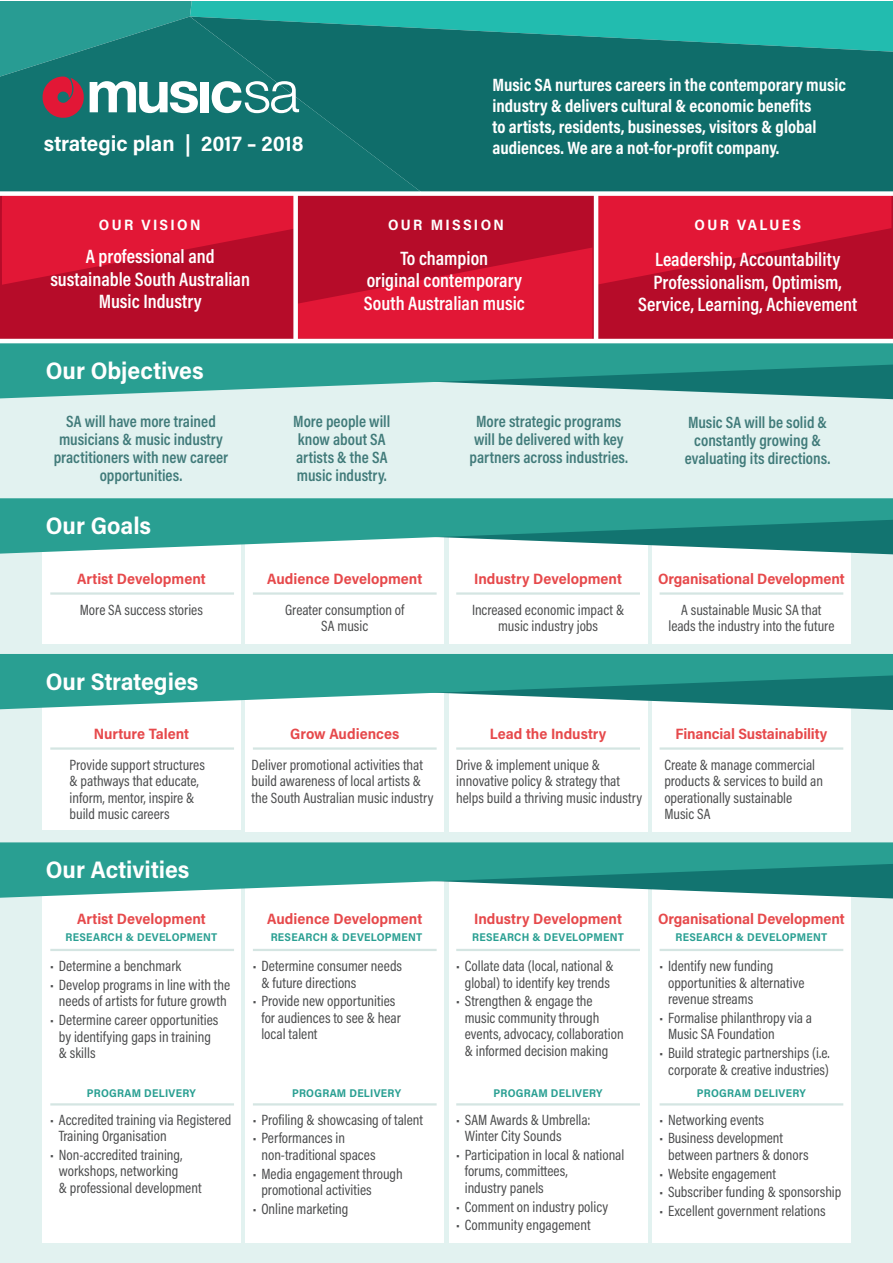
<style>
.page{position:relative;width:893px;height:1263px;background:#fff}
.page>*{position:absolute;margin:0;border:0;box-sizing:border-box;transform-origin:0 0}
.t1{font:700 24px "Acumin Pro Semi Cond";color:#fff}
.t2{font:700 21.45px "Acumin Pro Semi Cond";color:#fff}
.t3{font:600 19.5px/22.5px "Acumin Pro Cond";color:#fff;text-align:center}
.t4{font:700 18px/21px "Acumin Pro Cond";color:#fff}
.t5{font:600 16.5px/18px "Acumin Pro Cond";color:#417b7a;text-align:center}
.t6{font:15px/16.5px "Acumin Pro Cond";color:#4b4c4d}
.t7{font:700 15px "Acumin Pro Semi Cond";color:#e6494b}
.t8{font:700 15px "Acumin Pro Semi Cond";letter-spacing:.155em;color:#fff}
.t9{font:700 11.25px "Acumin Pro Semi Cond";letter-spacing:.02em;color:#299f92}
</style>
<div class="page">
<div style="left:0;top:108px;width:892px;height:1155px;background:#e2f2f0"></div>
<div style="left:42px;top:880px;width:198px;height:363px;background:#fff"></div>
<div style="left:246px;top:880px;width:198px;height:363px;background:#fff"></div>
<div style="left:449px;top:880px;width:198px;height:363px;background:#fff"></div>
<div style="left:652px;top:880px;width:198px;height:363px;background:#fff"></div>
<div style="left:422px;top:118px;width:470px;height:73px;background:#0f6d6a"></div>
<div style="left:0;top:118px;width:422px;height:73px;background:#127470"></div>
<svg style="left:0;top:1px;width:892px;height:117px;background:#208782"></svg>
<svg style="left:1px;top:196px;width:890px;height:143px;background:#c8112e"></svg>
<svg style="left:0;top:343px;width:892px;height:56px;background:#43a59b"></svg>
<div style="left:0;top:191px;width:892px;height:5px;background:#fff"></div>
<hr style="left:0;top:339px;width:892px;height:4px;background:#fff">
<div style="left:293px;top:194px;width:5px;height:148px;background:#fff"></div>
<hr style="left:594px;top:194px;width:4px;height:148px;background:#fff">
<div style="left:42px;top:517px;width:198px;height:126px;background:#fff"></div>
<div style="left:246px;top:517px;width:198px;height:126px;background:#fff"></div>
<div style="left:449px;top:517px;width:198px;height:126px;background:#fff"></div>
<div style="left:652px;top:517px;width:198px;height:126px;background:#fff"></div>
<hr style="left:50px;top:592px;width:184px;height:3px;background:#d4e5e2">
<hr style="left:253px;top:592px;width:184px;height:3px;background:#d4e5e2">
<hr style="left:456px;top:592px;width:184px;height:3px;background:#d4e5e2">
<hr style="left:660px;top:592px;width:183px;height:3px;background:#d4e5e2">
<svg style="left:0;top:498px;width:892px;height:56px;background:#46a79d"></svg>
<div style="left:43px;top:664px;width:198px;height:166px;background:#fff"></div>
<div style="left:246px;top:675px;width:198px;height:156px;background:#fff"></div>
<div style="left:449px;top:675px;width:198px;height:156px;background:#fff"></div>
<div style="left:652px;top:675px;width:198px;height:156px;background:#fff"></div>
<hr style="left:50px;top:747px;width:184px;height:3px;background:#d4e5e2">
<hr style="left:253px;top:747px;width:184px;height:3px;background:#d4e5e2">
<hr style="left:456px;top:747px;width:184px;height:3px;background:#d4e5e2">
<hr style="left:660px;top:747px;width:183px;height:3px;background:#d4e5e2">
<svg style="left:0;top:654px;width:892px;height:56px;background:#46a79d"></svg>
<hr style="left:50px;top:949px;width:184px;height:2px;background:#d4e5e2">
<hr style="left:253px;top:949px;width:184px;height:2px;background:#d4e5e2">
<hr style="left:456px;top:949px;width:184px;height:2px;background:#d4e5e2">
<hr style="left:660px;top:949px;width:183px;height:2px;background:#d4e5e2">
<hr style="left:50px;top:1103px;width:184px;height:2px;background:#d4e5e2">
<hr style="left:253px;top:1103px;width:184px;height:2px;background:#d4e5e2">
<hr style="left:456px;top:1103px;width:184px;height:2px;background:#d4e5e2">
<hr style="left:660px;top:1103px;width:183px;height:2px;background:#d4e5e2">
<svg style="left:0;top:842px;width:892px;height:56px;background:#46a79d"></svg>
<h2 class="t2" style="left:44px;top:128px;width:261px">strategic plan | 2017 – 2018</h2>
<p class="t4" style="left:492px;top:74px;width:355px">Music SA nurtures careers in the contemporary music industry &amp; delivers cultural &amp; economic benefits<br>to artists, residents, businesses, visitors &amp; global audiences. We are a not-for-profit company.</p>
<p class="t8" style="left:99px;top:215px;width:103px">OUR VISION</p>
<p class="t8" style="left:388px;top:215px;width:117px">OUR MISSION</p>
<p class="t8" style="left:694px;top:215px;width:108px">OUR VALUES</p>
<h3 class="t3" style="left:50px;top:245px;width:201px">A professional and sustainable South Australian<br>Music Industry</h3>
<h3 class="t3" style="left:364px;top:246px;width:162px">To champion<br>original contemporary<br>South Australian music</h3>
<h3 class="t3" style="left:638px;top:248px;width:220px">Leadership, Accountability<br>Professionalism, Optimism,<br>Service, Learning, Achievement</h3>
<h1 class="t1" style="left:46px;top:354px;width:159px">Our Objectives</h1>
<p class="t5" style="left:54px;top:412px;width:176px">SA will have more trained musicians &amp; music industry practitioners with new career opportunities.</p>
<p class="t5" style="left:293px;top:412px;width:98px;text-align:left">More people will know about SA artists &amp; the SA music industry.</p>
<p class="t5" style="left:469px;top:412px;width:160px">More strategic programs will be delivered with key partners across industries.</p>
<p class="t5" style="left:685px;top:413px;width:147px">Music SA will be solid &amp; constantly growing &amp; evaluating its directions.</p>
<h1 class="t1" style="left:46px;top:509px;width:107px">Our Goals</h1>
<p class="t7" style="left:77px;top:568px;width:130px">Artist Development</p>
<p class="t6" style="left:80px;top:601px;width:125px">More SA success stories</p>
<h1 class="t1" style="left:46px;top:665px;width:154px">Our Strategies</h1>
<p class="t7" style="left:94px;top:723px;width:97px">Nurture Talent</p>
<p class="t6" style="left:70px;top:756px;width:137px">Provide support structures &amp; pathways that educate, inform, mentor, inspire &amp; build music careers</p>
<h1 class="t1" style="left:46px;top:853px;width:145px">Our Activities</h1>
<p class="t7" style="left:77px;top:908px;width:130px">Artist Development</p>
<p class="t9" style="left:66px;top:929px;width:153px">RESEARCH &amp; DEVELOPMENT</p>
<p class="t7" style="left:267px;top:568px;width:157px">Audience Development</p>
<p class="t6" style="left:285px;top:601px;width:121px;text-align:center">Greater consumption of<br>SA music</p>
<p class="t7" style="left:474px;top:568px;width:149px">Industry Development</p>
<p class="t6" style="left:472px;top:601px;width:154px;text-align:center">Increased economic impact &amp; music industry jobs</p>
<p class="t7" style="left:658px;top:568px;width:188px">Organisational Development</p>
<p class="t6" style="left:668px;top:601px;width:167px;text-align:center">A sustainable Music SA that leads the industry into the future</p>
<p class="t7" style="left:290px;top:723px;width:111px">Grow Audiences</p>
<p class="t7" style="left:490px;top:723px;width:118px">Lead the Industry</p>
<p class="t7" style="left:675px;top:723px;width:153px">Financial Sustainability</p>
<p class="t6" style="left:252px;top:756px;width:183px">Deliver promotional activities that build awareness of local artists &amp; the South Australian music industry</p>
<p class="t6" style="left:456px;top:756px;width:187px">Drive &amp; implement unique &amp; innovative policy &amp; strategy that helps build a thriving music industry</p>
<p class="t6" style="left:664px;top:756px;width:160px">Create &amp; manage commercial products &amp; services to build an operationally sustainable<br>Music SA</p>
<p class="t7" style="left:267px;top:908px;width:157px">Audience Development</p>
<p class="t7" style="left:474px;top:908px;width:149px">Industry Development</p>
<p class="t7" style="left:658px;top:908px;width:188px">Organisational Development</p>
<p class="t9" style="left:271px;top:929px;width:153px">RESEARCH &amp; DEVELOPMENT</p>
<p class="t9" style="left:472px;top:929px;width:153px">RESEARCH &amp; DEVELOPMENT</p>
<p class="t9" style="left:676px;top:929px;width:153px">RESEARCH &amp; DEVELOPMENT</p>
<p class="t6" style="left:668px;top:957px;width:138px;text-indent:-9px">• Identify new funding opportunities &amp; alternative revenue streams</p>
<p class="t6" style="left:668px;top:1009px;width:146px;text-indent:-9px">• Formalise philanthropy via a<br>Music SA Foundation</p>
<p class="t6" style="left:660px;top:1044px;width:172px;text-align:center">• Build strategic partnerships (i.e. corporate &amp; creative industries)</p>
<p class="t6" style="left:660px;top:1111px;width:106px">• Networking events</p>
<p class="t6" style="left:668px;top:1130px;width:142px;text-indent:-9px">• Business development between partners &amp; donors</p>
<p class="t6" style="left:660px;top:1165px;width:118px">• Website engagement</p>
<p class="t6" style="left:660px;top:1183px;width:183px">• Subscriber funding &amp; sponsorship</p>
<p class="t6" style="left:660px;top:1202px;width:168px">• Excellent government relations</p>
<p class="t6" style="left:456px;top:957px;width:159px;text-align:center">• Collate data (local, national &amp; global) to identify key trends</p>
<p class="t6" style="left:465px;top:993px;width:160px;text-indent:-9px">• Strengthen &amp; engage the music community through events, advocacy, collaboration &amp; informed decision making</p>
<p class="t6" style="left:50px;top:957px;width:133px">• Determine a benchmark</p>
<p class="t6" style="left:50px;top:976px;width:181px;text-align:center">• Develop programs in line with the needs of artists for future growth</p>
<p class="t6" style="left:59px;top:1011px;width:161px;text-indent:-9px">• Determine career opportunities by identifying gaps in training &amp; skills</p>
<p class="t6" style="left:261px;top:957px;width:142px;text-indent:-9px">• Determine consumer needs &amp; future directions</p>
<p class="t6" style="left:261px;top:993px;width:141px;text-indent:-9px">• Provide new opportunities for audiences to see &amp; hear local talent</p>
<p class="t9" style="left:87px;top:1085px;width:111px">PROGRAM DELIVERY</p>
<p class="t9" style="left:292px;top:1085px;width:111px">PROGRAM DELIVERY</p>
<p class="t9" style="left:494px;top:1085px;width:111px">PROGRAM DELIVERY</p>
<p class="t9" style="left:697px;top:1085px;width:111px">PROGRAM DELIVERY</p>
<p class="t6" style="left:253px;top:1111px;width:172px">• Profiling &amp; showcasing of talent</p>
<p class="t6" style="left:261px;top:1130px;width:116px;text-indent:-9px">• Performances in non-traditional spaces</p>
<p class="t6" style="left:261px;top:1165px;width:143px;text-indent:-9px">• Media engagement through promotional activities</p>
<p class="t6" style="left:253px;top:1200px;width:97px">• Online marketing</p>
<p class="t6" style="left:59px;top:1111px;width:174px;text-indent:-9px">• Accredited training via Registered<br>Training Organisation</p>
<p class="t6" style="left:59px;top:1146px;width:144px;text-indent:-9px">• Non-accredited training, workshops, networking<br>&amp; professional development</p>
<p class="t6" style="left:465px;top:1111px;width:127px;text-indent:-9px">• SAM Awards &amp; Umbrella:<br>Winter City Sounds</p>
<p class="t6" style="left:465px;top:1146px;width:161px;text-indent:-9px">• Participation in local &amp; national forums, committees,<br>industry panels</p>
<p class="t6" style="left:456px;top:1198px;width:153px">• Comment on industry policy</p>
<p class="t6" style="left:456px;top:1216px;width:136px">• Community engagement</p>
</div>
